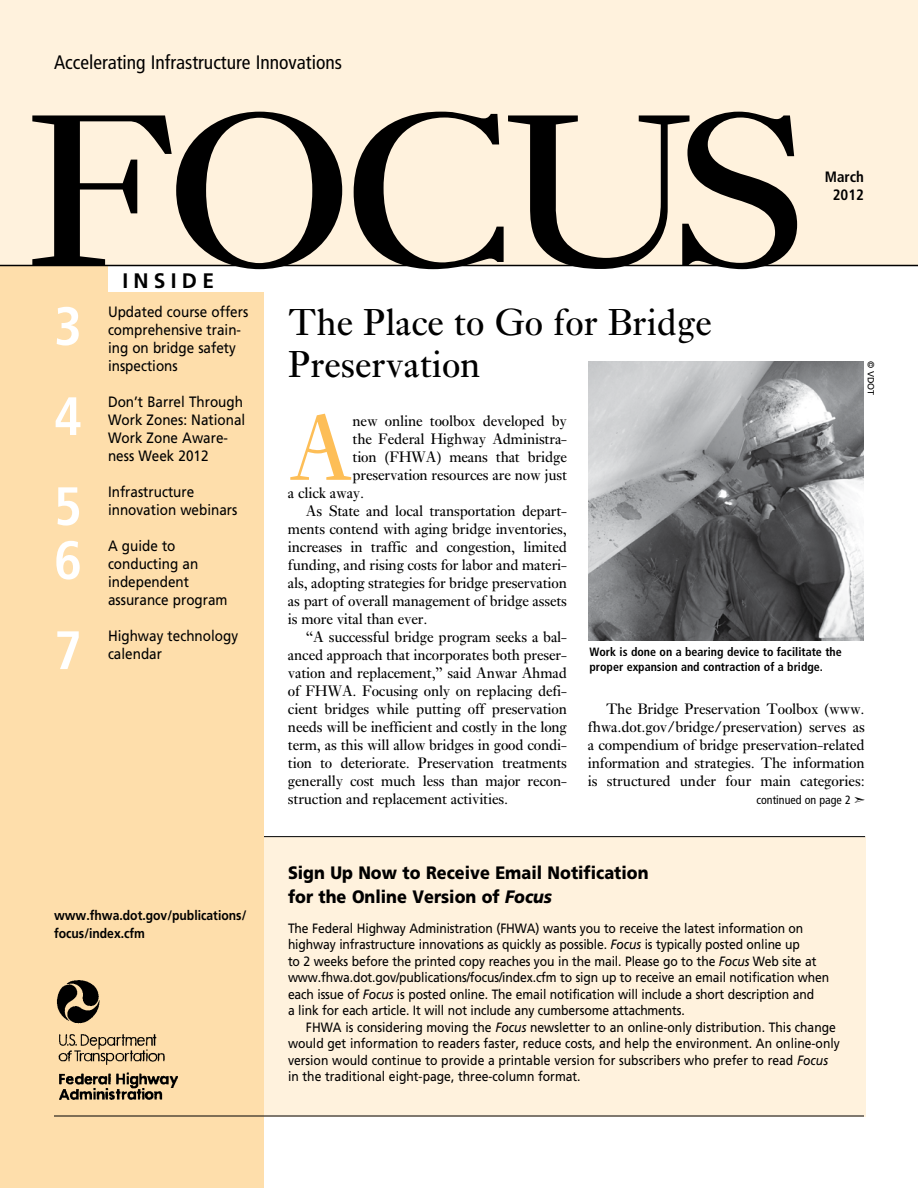
<style>
.page{position:relative;width:918px;height:1188px;background:#fff}
.page>*{position:absolute;margin:0;border:0;box-sizing:border-box;transform-origin:0 0}
.t1{font:225px "Ehrhardt";letter-spacing:-.035em;color:#000;scale:1.1 1}
.t2{font:96.9px "Ehrhardt";color:#fdbe57}
.t3{font:700 condensed 54px/90px "Frutiger";color:#fff;text-align:justify}
.t4{font:39px/42px "Ehrhardt";color:#000}
.t5{font:700 21px "Frutiger";letter-spacing:.25em;color:#000}
.t6{font:condensed 19.5px "Frutiger";color:#000}
.t7{font:900 18px/24px "Frutiger";color:#000;scale:.9 1}
.t8{font:15.75px/18px "Ehrhardt";letter-spacing:-.01em;color:#000;text-align:justify}
.t9{font:15px/18px "Frutiger";color:#000;scale:.9 1}
.t10{font:700 condensed 15px/18px "Frutiger";color:#000;text-align:center}
.t11{font:13.5px/16.5px "Frutiger";letter-spacing:-.01em;color:#000;scale:.9 1}
.t12{font:700 13.5px/18px "Frutiger";color:#000;scale:.9 1}
.t13{font:700 condensed 12px/15px "Frutiger";color:#000}
.t14{font:condensed 12px "Frutiger";color:#000}
.t15{font:9px "Frutiger";color:#000}
.s1{font-style:italic}
</style>
<div class="page">
<div style="left:264px;top:837px;width:601px;height:279px;background:#fff2dd"></div>
<div style="left:0;top:266px;width:264px;height:922px;background:#fedeab"></div>
<div style="left:0;top:0;width:918px;height:266px;background:#fff2dd"></div>
<div style="left:108px;top:266px;width:159px;height:26px;background:#fff"></div>
<hr style="left:0;top:265px;width:918px;height:1px;background:#000">
<img style="left:56px;top:980px;width:122px;height:120px">
<hr style="left:54px;top:1116px;width:810px;height:1px;background:#000">
<hr style="left:264px;top:836px;width:601px;height:1px;background:#000">
<img style="left:588px;top:361px;width:276px;height:280px">
<p class="t6" style="left:54px;top:51px;width:290px">Accelerating Infrastructure Innovations</p>
<h1 class="t1" style="left:24px;top:57px;width:716px">FOCUS</h1>
<h3 class="t5" style="left:122px;top:268px;width:93px">INSIDE</h3>
<p class="t10" style="left:825px;top:168px;width:41px">March<br>2012</p>
<h3 class="t3" style="left:54px;top:281px;width:30px">3<br>4<br>5</h3>
<h3 class="t3" style="left:54px;top:515px;width:30px">6<br>7</h3>
<p class="t9" style="left:108px;top:303px;width:157px">Updated course offers comprehensive train&shy;ing on bridge safety inspections</p>
<p class="t9" style="left:108px;top:393px;width:154px">Don’t Barrel Through<br>Work Zones: National<br>Work Zone Aware&shy;ness Week 2012</p>
<p class="t9" style="left:108px;top:483px;width:145px">Infrastructure innovation webinars</p>
<p class="t9" style="left:108px;top:537px;width:134px">A guide to conducting an independent assurance program</p>
<p class="t9" style="left:108px;top:627px;width:146px">Highway technology calendar</p>
<p class="t12" style="left:54px;top:907px;width:215px">www.fhwa.dot.gov/publications/ focus/index.cfm</p>
<h3 class="t4" style="left:288px;top:301px;width:425px">The Place to Go for Bridge<br>Preservation</h3>
<h2 class="t2" style="left:288px;top:390px;width:67px">A</h2>
<p class="t8" style="left:353px;top:411px;width:216px">new online toolbox developed by</p>
<p class="t15" style="left:876px;top:361px;width:36px;rotate:90deg">© VDOT</p>
<p class="t8" style="left:353px;top:429px;width:216px">the Federal Highway Administra-</p>
<p class="t8" style="left:353px;top:447px;width:216px">tion (FHWA) means that bridge</p>
<p class="t8" style="left:353px;top:465px;width:216px">preservation resources are now just</p>
<p class="t8" style="left:288px;top:483px;width:78px">a click away.</p>
<p class="t8" style="left:306px;top:501px;width:263px">As State and local transportation depart-</p>
<p class="t8" style="left:288px;top:519px;width:280px">ments contend with aging bridge inventories,</p>
<p class="t8" style="left:288px;top:537px;width:280px">increases in traffic and congestion, limited</p>
<p class="t8" style="left:288px;top:555px;width:280px">funding, and rising costs for labor and materi-</p>
<p class="t8" style="left:288px;top:574px;width:280px">als, adopting strategies for bridge preservation</p>
<p class="t8" style="left:288px;top:592px;width:280px">as part of overall management of bridge assets</p>
<p class="t8" style="left:288px;top:610px;width:141px">is more vital than ever.</p>
<p class="t8" style="left:306px;top:628px;width:262px">“A successful bridge program seeks a bal-</p>
<p class="t8" style="left:288px;top:646px;width:280px">anced approach that incorporates both preser-</p>
<p class="t8" style="left:288px;top:664px;width:280px">vation and replacement,” said Anwar Ahmad</p>
<p class="t8" style="left:288px;top:682px;width:280px">of FHWA. Focusing only on replacing defi-</p>
<p class="t8" style="left:288px;top:700px;width:281px">cient bridges while putting off preservation</p>
<p class="t8" style="left:288px;top:718px;width:281px">needs will be inefficient and costly in the long</p>
<p class="t8" style="left:288px;top:736px;width:280px">term, as this will allow bridges in good condi-</p>
<p class="t8" style="left:288px;top:754px;width:280px">tion to deteriorate. Preservation treatments</p>
<p class="t8" style="left:288px;top:772px;width:281px">generally cost much less than major recon-</p>
<p class="t8" style="left:288px;top:790px;width:222px">struction and replacement activities.</p>
<p class="t13" style="left:590px;top:644px;width:254px">Work is done on a bearing device to facilitate the proper expansion and contraction of a bridge.</p>
<p class="t8" style="left:588px;top:699px;width:278px;text-indent:18px">The Bridge Preservation Toolbox (www. fhwa.dot.gov/bridge/preservation) serves as a compendium of bridge preservation-related information and strategies. The information is structured under four main categories:</p>
<p class="t14" style="left:756px;top:793px;width:110px">continued on page 2 ➣</p>
<p class="t7" style="left:288px;top:860px;width:402px">Sign Up Now to Receive Email Notification for the Online Version of <span class="s1">Focus</span></p>
<p class="t11" style="left:288px;top:920px;width:603px">The Federal Highway Administration (FHWA) wants you to receive the latest information on highway infrastructure innovations as quickly as possible. <span class="s1">Focus</span> is typically posted online up<br>to 2 weeks before the printed copy reaches you in the mail. Please go to the <span class="s1">Focus</span> Web site at www.fhwa.dot.gov/publications/focus/index.cfm to sign up to receive an email notification when each issue of <span class="s1">Focus</span> is posted online. The email notification will include a short description and<br>a link for each article. It will not include any cumbersome attachments.</p>
<p class="t11" style="left:288px;top:1019px;width:615px;text-indent:18px">FHWA is considering moving the <span class="s1">Focus</span> newsletter to an online-only distribution. This change would get information to readers faster, reduce costs, and help the environment. An online-only version would continue to provide a printable version for subscribers who prefer to read <span class="s1">Focus </span>in the traditional eight-page, three-column format.</p>
</div>
